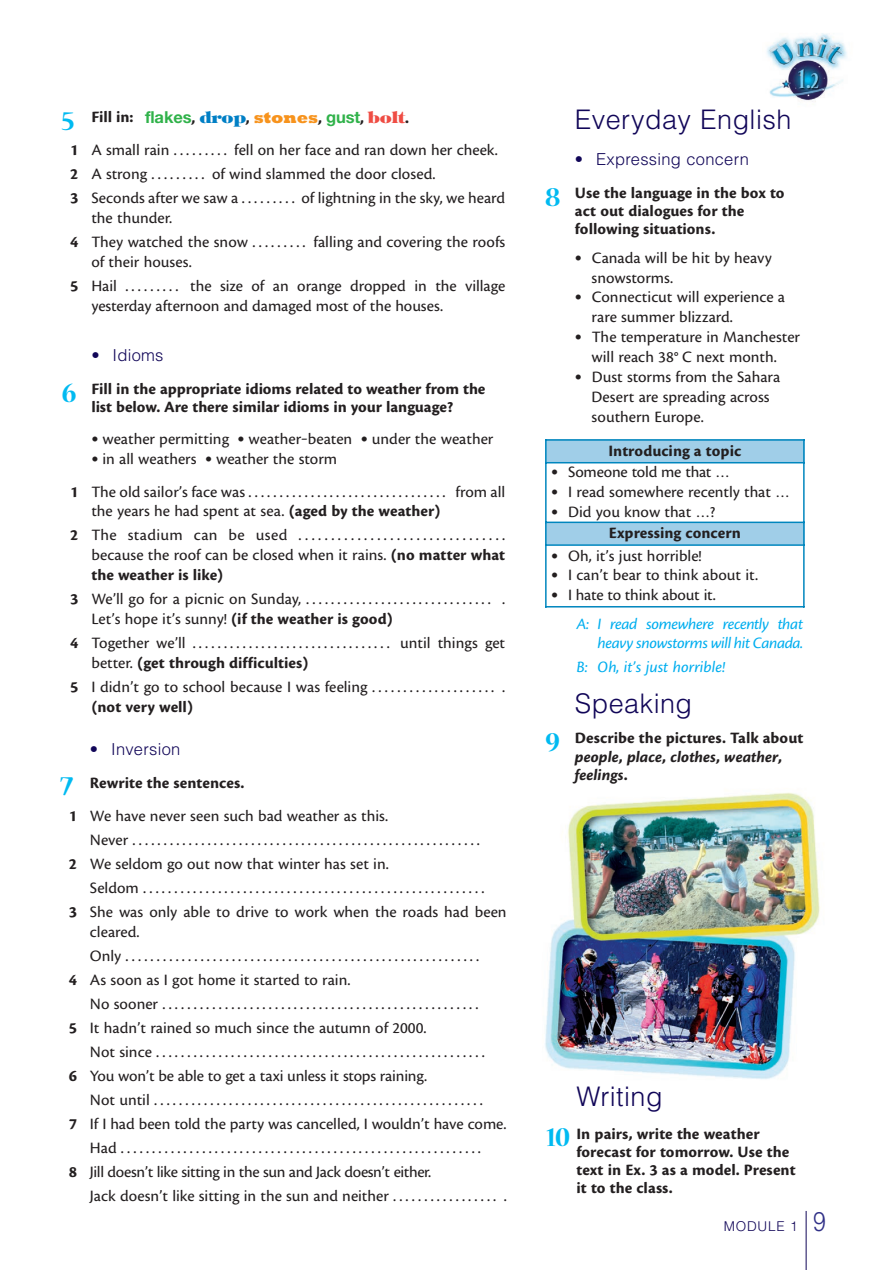
<style>
.page{position:relative;width:886px;height:1270px;background:#fff}
.page>*{position:absolute;margin:0;border:0;box-sizing:border-box;transform-origin:0 0}
.t1{font:300 27px "Helvetica LT Std";letter-spacing:.015em;color:#110658}
.t2{font:16.5px/19.8px "Cronos Pro Capt";color:#231f20}
.t3{font:16.5px/18px "Cronos Pro Bold Capt";color:#231f20}
.t4{font:16.5px/19.8px "Cronos Pro Capt It";letter-spacing:-.025em;color:#00aeef;text-align:right}
.t5{font:16.5px "Cronos Pro Capt";letter-spacing:-.025em;color:#231f20}
.t6{font:700 16.5px "Helvetica Neue LT Std";letter-spacing:-.005em;color:#30b24a}
.t7{font:16.5px "Cronos Pro Capt It";color:#00aeef}
.t8{font:300 16.5px "Helvetica LT Std";letter-spacing:.015em;color:#110658}
.t9{font:300 13.5px "Helvetica LT Std";letter-spacing:.055em;color:#110658}
.s1{font-family:"Cronos Pro Bold Capt";font-weight:400;color:#231f20}
.s2{font-family:"Tiffany Std";font-weight:800;color:#007fc5}
.s3{font-family:"Rockwell Std";font-weight:800;color:#f7931d}
.s4{font-family:"Tiffany Std";font-weight:800;color:#ef4d44}
.s5{font-family:"Nueva Std";font-weight:700;font-size:30px;color:#00baf1}
.s6{font-family:"Cronos Pro Bold Capt"}
.s7{font-family:"Helvetica LT Std";font-weight:300;color:#110658}
.s8{font-family:"Stone Sans Std";font-weight:500;font-size:14.25px}
.s9{font-family:"Cronos Pro Capt"}
.s10{font-family:"Cronos Pro Bold Capt It"}
.s11{font-size:27px;color:#303087}
</style>
<div class="page">
<img style="left:545px;top:792px;width:275px;height:287px">
<div style="left:545px;top:439px;width:259px;height:24px;background:#a0cee8"></div>
<div style="left:545px;top:522px;width:259px;height:23px;background:#a0cee8"></div>
<hr style="left:545px;top:439px;width:1px;height:168px;background:#0086be">
<hr style="left:803px;top:439px;width:1px;height:168px;background:#0086be">
<hr style="left:545px;top:439px;width:259px;height:2px;background:#0086be">
<hr style="left:545px;top:462px;width:259px;height:1px;background:#0086be">
<hr style="left:545px;top:522px;width:259px;height:1px;background:#0086be">
<hr style="left:545px;top:544px;width:259px;height:2px;background:#0086be">
<hr style="left:545px;top:606px;width:259px;height:1px;background:#0086be">
<hr style="left:805px;top:1211px;width:1px;height:59px;background:#110658">
<img style="left:766px;top:33px;width:81px;height:69px">
<p class="t6" style="left:145px;top:111px;width:266px">flakes<span class="s1">,</span> <span class="s2">drop</span><span class="s1">,</span> <span class="s3">stones</span><span class="s1">,</span> gust<span class="s1">,</span> <span class="s4">bolt</span><span class="s1">.</span></p>
<p class="t2" style="left:70px;top:102px;width:429px;line-height:32.7px;text-indent:-9px"><span class="s5">5</span> <span class="s6">Fill in:<br>1</span> A small rain . . . . . . . . . fell on her face and ran down her cheek.</p>
<p class="t2" style="left:70px;top:163px;width:436px;line-height:24px"><span class="s6">2</span> A strong . . . . . . . . . of wind slammed the door closed.<br><span class="s6">3</span> Seconds after we saw a . . . . . . . . . of lightning in the sky, we heard</p>
<p class="t2" style="left:70px;top:207px;width:436px;line-height:24px;text-indent:21px">the thunder.<br><span class="s6">4</span> They watched the snow . . . . . . . . . falling and covering the roofs</p>
<p class="t2" style="left:70px;top:251px;width:436px;line-height:24px;text-indent:21px">of their houses.<br><span class="s6">5</span> Hail . . . . . . . . . the size of an orange dropped in the village</p>
<p class="t2" style="left:91px;top:297px;width:353px">yesterday afternoon and damaged most of the houses.</p>
<p class="t3" style="left:62px;top:341px;width:425px;line-height:33px;text-indent:30px"><span class="s7">• Idioms<br></span><span class="s5">6</span> Fill in the appropriate idioms related to weather from the</p>
<p class="t3" style="left:91px;top:399px;width:363px">list below. Are there similar idioms in your language?</p>
<p class="t2" style="left:91px;top:430px;width:403px"><span class="s8">•</span> weather permitting <span class="s8">•</span> weather‒beaten <span class="s8">•</span> under the weather</p>
<p class="t2" style="left:70px;top:444px;width:436px;line-height:32.7px;text-indent:21px"><span class="s8">•</span> in all weathers <span class="s8">•</span> weather the storm<br><span class="s6">1</span> The old sailor’s face was ................................ from all</p>
<p class="t2" style="left:70px;top:501px;width:436px;line-height:24px;text-indent:21px">the years he had spent at sea. <span class="s6">(aged by the weather)<br>2</span> The stadium can be used ................................</p>
<p class="t2" style="left:91px;top:547px;width:415px">because the roof can be closed when it rains. <span class="s6">(no matter what the weather is like)</span></p>
<p class="t2" style="left:91px;top:590px;width:415px;text-indent:-21px"><span class="s6">3</span> We’ll go for a picnic on Sunday, .............................. .<br>Let’s hope it’s sunny! <span class="s6">(if the weather is good)</span></p>
<p class="t2" style="left:91px;top:634px;width:415px;text-indent:-21px"><span class="s6">4</span> Together we’ll ................................ until things get better. <span class="s6">(get through difficulties)</span></p>
<p class="t2" style="left:91px;top:678px;width:415px;text-indent:-21px"><span class="s6">5</span> I didn’t go to school because I was feeling . . . . . . . . . . . . . . . . . . . . . <span class="s6">(not very well)</span></p>
<p class="t8" style="left:90px;top:743px;width:92px">• Inversion</p>
<p class="t3" style="left:60px;top:775px;width:186px"><span class="s5">7</span> Rewrite the sentences.</p>
<p class="t2" style="left:69px;top:807px;width:321px"><span class="s6">1</span> We have never seen such bad weather as this.</p>
<p class="t2" style="left:90px;top:831px;width:391px">Never ........................................................</p>
<p class="t2" style="left:69px;top:855px;width:321px"><span class="s6">2</span> We seldom go out now that winter has set in.</p>
<p class="t2" style="left:90px;top:879px;width:396px">Seldom .......................................................</p>
<p class="t2" style="left:69px;top:903px;width:439px"><span class="s6">3</span> She was only able to drive to work when the roads had been</p>
<p class="t2" style="left:90px;top:923px;width:51px">cleared.</p>
<p class="t2" style="left:90px;top:947px;width:391px">Only .........................................................</p>
<p class="t2" style="left:69px;top:971px;width:283px"><span class="s6">4</span> As soon as I got home it started to rain.</p>
<p class="t2" style="left:90px;top:995px;width:390px">No sooner ...................................................</p>
<p class="t2" style="left:69px;top:1019px;width:359px"><span class="s6">5</span> It hadn’t rained so much since the autumn of 2000.</p>
<p class="t2" style="left:90px;top:1043px;width:396px">Not since .....................................................</p>
<p class="t2" style="left:69px;top:1067px;width:360px"><span class="s6">6</span> You won’t be able to get a taxi unless it stops raining.</p>
<p class="t2" style="left:90px;top:1091px;width:394px">Not until .....................................................</p>
<p class="t2" style="left:69px;top:1115px;width:439px"><span class="s6">7</span> If I had been told the party was cancelled, I wouldn’t have come.</p>
<p class="t2" style="left:90px;top:1139px;width:392px">Had ..........................................................</p>
<p class="t5" style="left:69px;top:1166px;width:364px"><span class="s6">8</span> Jill doesn’t like sitting in the sun and Jack doesn’t either.</p>
<p class="t2" style="left:90px;top:1188px;width:418px">Jack doesn’t like sitting in the sun and neither . . . . . . . . . . . . . . . . . .</p>
<p class="t1" style="left:575px;top:110px;width:218px">Everyday English</p>
<p class="t3" style="left:545px;top:145px;width:241px;line-height:33px;text-align:center"><span class="s7">• Expressing concern<br></span><span class="s5">8</span> Use the language in the box to</p>
<p class="t3" style="left:575px;top:203px;width:171px">act out dialogues for the following situations.</p>
<p class="t2" style="left:591px;top:249px;width:182px;text-indent:-17px"><span class="s8">•</span> Canada will be hit by heavy snowstorms.</p>
<p class="t2" style="left:591px;top:289px;width:195px;text-indent:-17px"><span class="s8">•</span> Connecticut will experience a rare summer blizzard.</p>
<p class="t2" style="left:575px;top:328px;width:227px;text-align:center"><span class="s8">•</span> The temperature in Manchester will reach 38° C next month.</p>
<p class="t2" style="left:591px;top:368px;width:190px;text-indent:-17px"><span class="s8">•</span> Dust storms from the Sahara<br>Desert are spreading across southern Europe.</p>
<p class="t3" style="left:608px;top:443px;width:134px">Introducing a topic</p>
<p class="t2" style="left:551px;top:463px;width:180px"><span class="s8">•</span> Someone told me that <span class="s8">…</span></p>
<p class="t2" style="left:551px;top:483px;width:240px"><span class="s8">•</span> I read somewhere recently that <span class="s8">…</span></p>
<p class="t3" style="left:608px;top:502px;width:134px;line-height:21.3px;text-indent:-58px"><span class="s8">•</span> <span class="s9">Did you know that</span> <span class="s8">…</span><span class="s9">?<br></span>Expressing concern</p>
<p class="t2" style="left:551px;top:547px;width:152px"><span class="s8">•</span> Oh, it’s just horrible!</p>
<p class="t2" style="left:551px;top:567px;width:209px"><span class="s8">•</span> I can’t bear to think about it.</p>
<p class="t2" style="left:551px;top:587px;width:166px"><span class="s8">•</span> I hate to think about it.</p>
<p class="t4" style="left:576px;top:615px;width:228px">A: I read somewhere recently that heavy snowstorms will hit Canada.</p>
<p class="t7" style="left:576px;top:661px;width:150px">B: Oh, it’s just horrible!</p>
<p class="t1" style="left:575px;top:694px;width:119px">Speaking</p>
<p class="t3" style="left:575px;top:730px;width:230px;text-indent:-30px"><span class="s5">9</span> Describe the pictures. Talk about <span class="s10">people</span>, <span class="s10">place</span>, <span class="s10">clothes</span>, <span class="s10">weather</span>, <span class="s10">feelings</span>.</p>
<p class="t1" style="left:576px;top:1086px;width:88px">Writing</p>
<p class="t3" style="left:576px;top:1125px;width:221px;text-indent:-30px"><span class="s5">10</span> In pairs, write the weather forecast for tomorrow. Use the text in Ex. 3 as a model. Present it to the class.</p>
<p class="t9" style="left:723px;top:1221px;width:103px">MODULE 1 <span class="s11">9</span></p>
</div>
